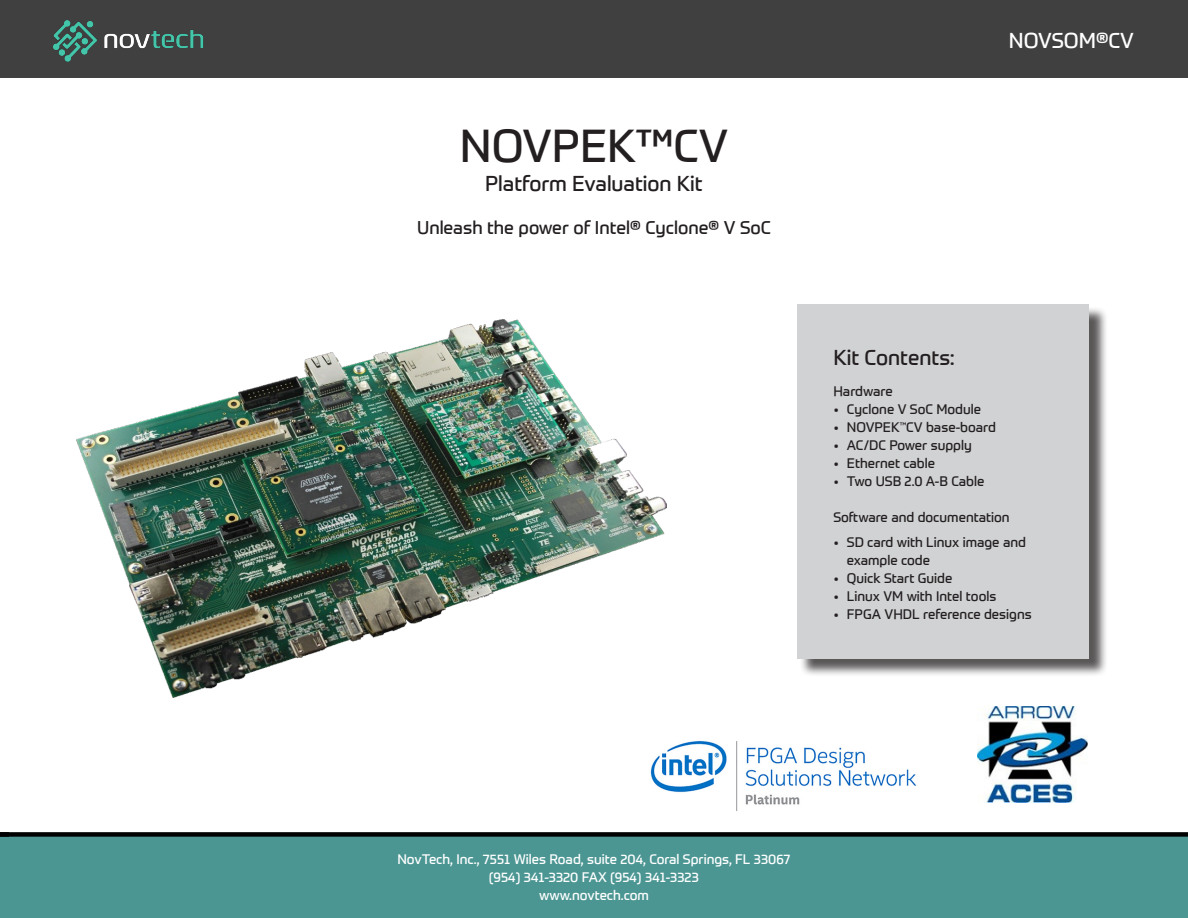
<style>
.page{position:relative;width:1188px;height:918px;background:#fff}
.page>*{position:absolute;margin:0;border:0;box-sizing:border-box;transform-origin:0 0}
.t1{font:45px "Prometo";color:#231f20}
.t2{font:21px "Prometo";color:#231f20}
.t3{font:21px "Prometo";color:#fff}
.t4{font:18px "Prometo";color:#231f20}
.t5{font:13.5px/18px "Prometo";color:#231f20}
.t6{font:13.5px "Prometo";color:#fff}
</style>
<div class="page">
<div style="left:0;top:0;width:1188px;height:78px;background:#404040"></div>
<img style="left:53px;top:20px;width:151px;height:42px">
<div style="left:0;top:836px;width:1188px;height:82px;background:#4b9693"></div>
<img style="left:77px;top:320px;width:589px;height:377px">
<div style="left:0;top:832px;width:1188px;height:5px;background:#000001"></div>
<div style="left:800px;top:306px;width:308px;height:371px;background:#231f20;opacity:.75"></div>
<div style="left:797px;top:304px;width:292px;height:354px;background:#d1d2d4"></div>
<img style="left:977px;top:706px;width:110px;height:97px">
<img style="left:650px;top:741px;width:267px;height:70px">
<p class="t1" style="left:460px;top:119px;width:270px">NOVPEK™CV</p>
<p class="t2" style="left:485px;top:171px;width:219px">Platform Evaluation Kit</p>
<p class="t4" style="left:417px;top:217px;width:355px">Unleash the power of Intel® Cyclone® V SoC</p>
<p class="t3" style="left:1009px;top:28px;width:127px">NOVSOM®CV</p>
<p class="t2" style="left:833px;top:344px;width:123px">Kit Contents:</p>
<p class="t5" style="left:833px;top:382px;width:61px">Hardware</p>
<p class="t5" style="left:833px;top:400px;width:149px">• Cyclone V SoC Module</p>
<p class="t5" style="left:833px;top:418px;width:164px">• NOVPEK<sup>™</sup>CV base-board</p>
<p class="t5" style="left:833px;top:436px;width:140px">• AC/DC Power supply</p>
<p class="t5" style="left:833px;top:454px;width:103px">• Ethernet cable</p>
<p class="t5" style="left:833px;top:472px;width:152px">• Two USB 2.0 A-B Cable</p>
<p class="t5" style="left:833px;top:508px;width:178px">Software and documentation</p>
<p class="t5" style="left:847px;top:533px;width:181px;text-indent:-14px">• SD card with Linux image and example code</p>
<p class="t5" style="left:833px;top:569px;width:121px">• Quick Start Guide</p>
<p class="t5" style="left:833px;top:587px;width:165px">• Linux VM with Intel tools</p>
<p class="t5" style="left:833px;top:605px;width:200px">• FPGA VHDL reference designs</p>
<p class="t6" style="left:397px;top:851px;width:395px">NovTech, Inc., 7551 Wiles Road, suite 204, Coral Springs, FL 33067</p>
<p class="t6" style="left:489px;top:869px;width:212px">(954) 341-3320 FAX (954) 341-3323</p>
<p class="t6" style="left:539px;top:887px;width:111px">www.novtech.com</p>
</div>
